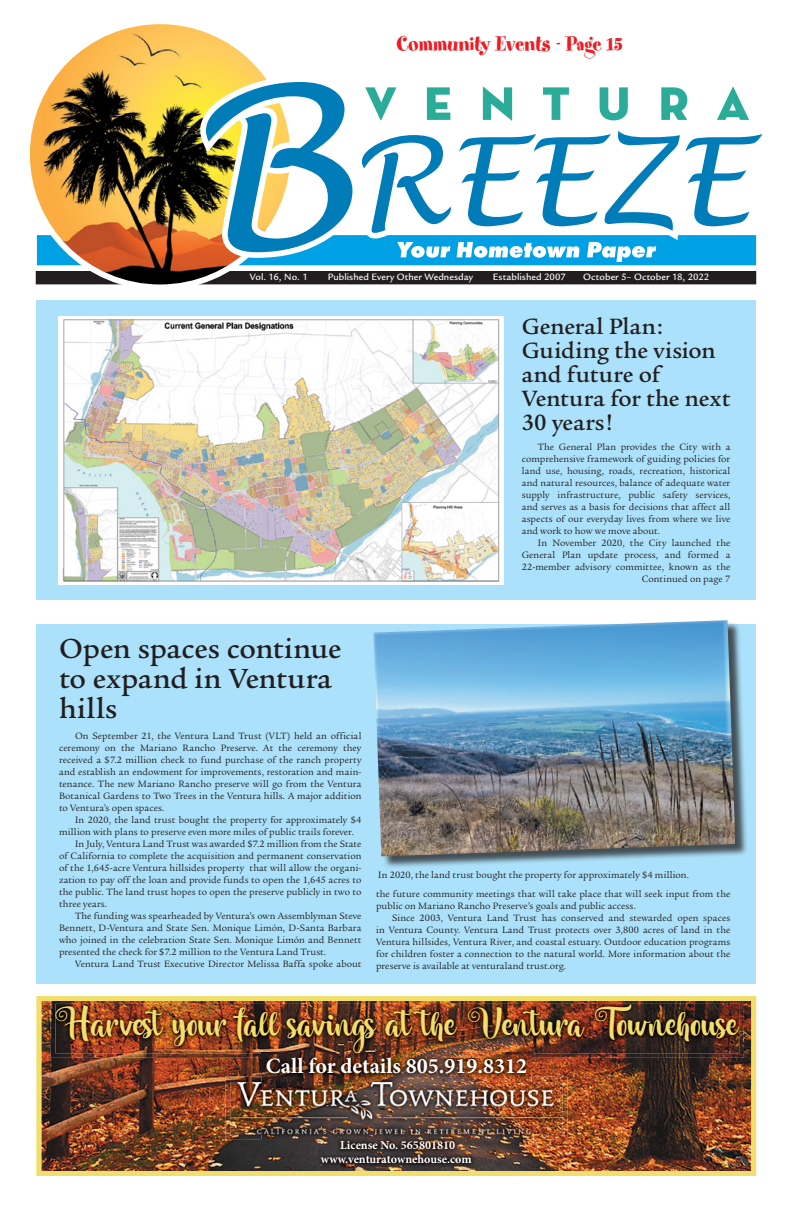
<style>
.page{position:relative;width:792px;height:1224px;background:#fff}
.page>*{position:absolute;margin:0;border:0;box-sizing:border-box;transform-origin:0 0}
.t1{font:42px "Amilya";color:#f0df6d}
.t2{font:500 30px/30px "Legacy Serif";color:#221e1f}
.t3{font:500 24px/24px "Legacy Serif";color:#221e1f}
.t4{font:23px "Spumoni LP";color:#ed1c23}
.t5{font:700 22px "Minion Pro";color:#fff}
.t6{font:700 12.1px/14.5px "Minion Pro";color:#fff;text-align:center}
.t7{font:10px/12px "Legacy Serif";letter-spacing:.01em;color:#221e1f;text-align:justify}
.t8{font:500 10px "Legacy Sans";letter-spacing:.005em;color:#fff}
</style>
<div class="page">
<div style="left:36px;top:272px;width:720px;height:12px;background:#221e1f"></div>
<div style="left:36px;top:271px;width:720px;height:13px;border:1px solid #221e1f"></div>
<div style="left:36px;top:234px;width:721px;height:32px;background:#00a1e4"></div>
<div style="left:35px;top:234px;width:723px;height:33px;border:1px solid #fff"></div>
<img style="left:27px;top:21px;width:266px;height:266px;border-radius:133px">
<svg style="left:195px;top:68px;width:563px;height:196px"></svg>
<svg style="left:397px;top:252px;width:259px;height:10px"></svg>
<svg style="left:206px;top:82px;width:557px;height:170px"></svg>
<div style="left:36px;top:300px;width:720px;height:300px;background:#abe1fa"></div>
<img style="left:36px;top:996px;width:720px;height:180px">
<img style="left:51px;top:1000px;width:693px;height:58px">
<img style="left:56px;top:1004px;width:683px;height:49px">
<img style="left:261px;top:1052px;width:271px;height:117px">
<img style="left:225px;top:1077px;width:342px;height:62px">
<img style="left:230px;top:1082px;width:332px;height:52px">
<img style="left:261px;top:1082px;width:271px;height:52px">
<div style="left:36px;top:624px;width:720px;height:360px;background:#abe1fa"></div>
<img style="left:59px;top:317px;width:444px;height:267px">
<div style="left:375px;top:622px;width:373px;height:247px;background:#221e1f;opacity:.75"></div>
<img style="left:373px;top:620px;width:362px;height:236px">
<h3 class="t4" style="left:396px;top:32px;width:228px">Community Events - Page 15</h3>
<p class="t8" style="left:250px;top:271px;width:59px">Vol. 16, No. 1</p>
<p class="t8" style="left:328px;top:271px;width:147px">Published Every Other Wednesday</p>
<p class="t8" style="left:493px;top:271px;width:74px">Established 2007</p>
<p class="t8" style="left:583px;top:271px;width:127px">October 5– October 18, 2022</p>
<p class="t8" style="left:246px;top:272px;width:59px">Vol. 3, No. 11</p>
<p class="t8" style="left:408px;top:272px;width:147px">Published Every Other Wednesday</p>
<h3 class="t3" style="left:522px;top:315px;width:210px">General Plan:<br>Guiding the vision and future of<br>Ventura for the next<br>30 years!</h3>
<p class="t7" style="left:522px;top:441px;width:210px;text-indent:16px">The General Plan provides the City with a comprehensive framework of guiding policies for land use, housing, roads, recreation, historical and natural resources, balance of adequate water supply infrastructure, public safety services, and serves as a basis for decisions that affect all aspects of our everyday lives from where we live and work to how we move about.</p>
<p class="t7" style="left:522px;top:537px;width:210px;text-align:right">In November 2020, the City launched the General Plan update process, and formed a 22-member advisory committee, known as the Continued on page 7</p>
<h2 class="t2" style="left:59px;top:634px;width:284px">Open spaces continue to expand in Ventura hills</h2>
<p class="t7" style="left:59px;top:730px;width:304px;text-indent:16px">On September 21, the Ventura Land Trust (VLT) held an official ceremony on the Mariano Rancho Preserve. At the ceremony they received a $7.2 million check to fund purchase of the ranch property and establish an endowment for improvements, restoration and main&shy;tenance. The new Mariano Rancho preserve will go from the Ventura Botanical Gardens to Two Trees in the Ventura hills. A major addition to Ventura’s open spaces.</p>
<p class="t7" style="left:75px;top:814px;width:288px">In 2020, the land trust bought the property for approximately $4</p>
<p class="t7" style="left:59px;top:826px;width:296px">million with plans to preserve even more miles of public trails forever.</p>
<p class="t7" style="left:75px;top:838px;width:288px">In July, Ventura Land Trust was awarded $7.2 million from the State</p>
<p class="t7" style="left:59px;top:850px;width:304px">of California to complete the acquisition and permanent conservation</p>
<p class="t7" style="left:59px;top:862px;width:304px">of the 1,645-acre Ventura hillsides property that will allow the organi-</p>
<p class="t7" style="left:59px;top:874px;width:304px">zation to pay off the loan and provide funds to open the 1,645 acres to</p>
<p class="t7" style="left:59px;top:886px;width:304px">the public. The land trust hopes to open the preserve publicly in two to</p>
<p class="t7" style="left:59px;top:898px;width:50px">three years.</p>
<p class="t7" style="left:75px;top:910px;width:288px">The funding was spearheaded by Ventura’s own Assemblyman Steve</p>
<p class="t7" style="left:59px;top:922px;width:304px">Bennett, D-Ventura and State Sen. Monique Limón, D-Santa Barbara</p>
<p class="t7" style="left:59px;top:934px;width:304px">who joined in the celebration State Sen. Monique Limón and Bennett</p>
<p class="t7" style="left:59px;top:946px;width:269px">presented the check for $7.2 million to the Ventura Land Trust.</p>
<p class="t7" style="left:75px;top:958px;width:288px">Ventura Land Trust Executive Director Melissa Baffa spoke about</p>
<p class="t7" style="left:376px;top:865px;width:356px;line-height:19.1px">In 2020, the land trust bought the property for approximately $4 million.<br>the future community meetings that will take place that will seek input from the</p>
<p class="t7" style="left:376px;top:900px;width:261px">public on Mariano Rancho Preserve’s goals and public access.</p>
<p class="t7" style="left:392px;top:912px;width:340px">Since 2003, Ventura Land Trust has conserved and stewarded open spaces</p>
<p class="t7" style="left:376px;top:924px;width:356px">in Ventura County. Ventura Land Trust protects over 3,800 acres of land in the</p>
<p class="t7" style="left:376px;top:936px;width:356px">Ventura hillsides, Ventura River, and coastal estuary. Outdoor education programs</p>
<p class="t7" style="left:376px;top:948px;width:356px">for children foster a connection to the natural world. More information about the</p>
<p class="t7" style="left:376px;top:960px;width:192px">preserve is available at venturaland trust.org.</p>
<h1 class="t1" style="left:55px;top:999px;width:685px">Harvest your fall savings at the Ventura Townehouse</h1>
<h3 class="t5" style="left:266px;top:1050px;width:263px">Call for details 805.919.8312</h3>
<p class="t6" style="left:321px;top:1137px;width:152px">License No. 565801810 www.venturatownehouse.com</p>
</div>
